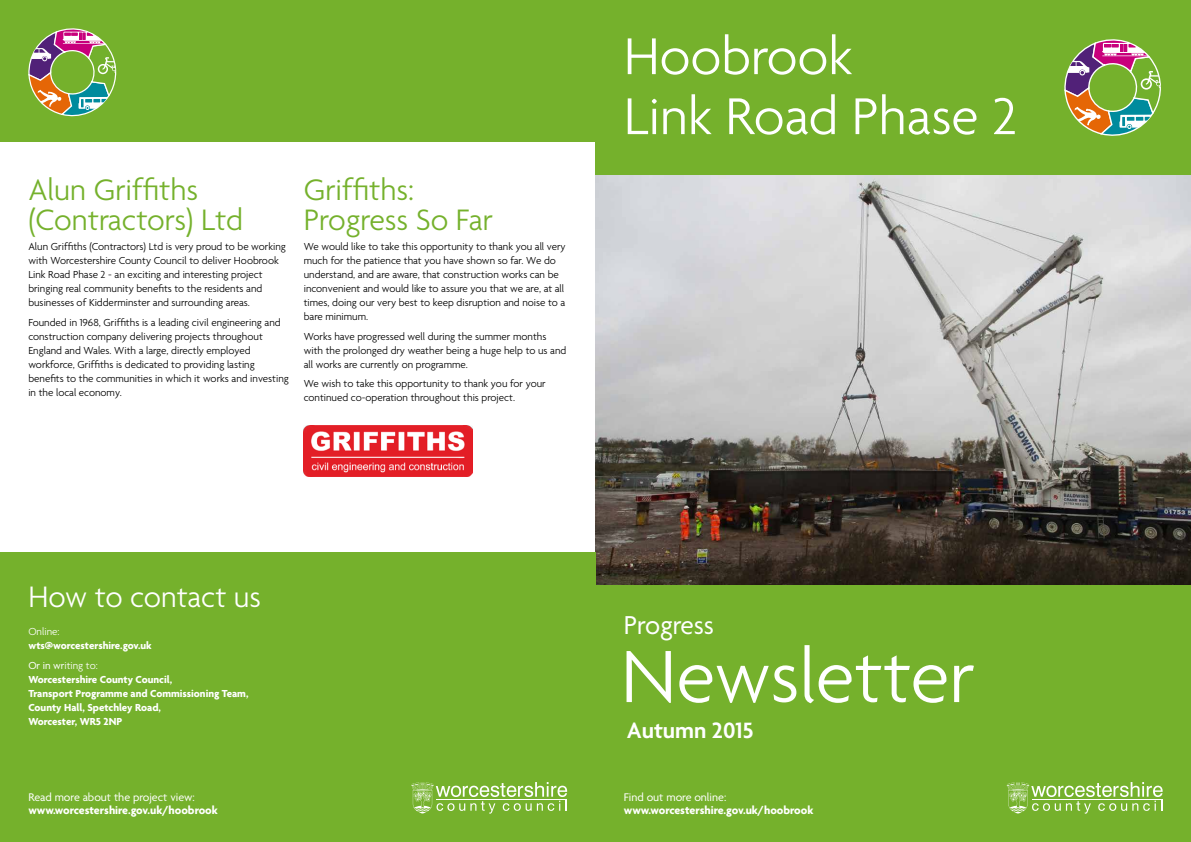
<style>
.page{position:relative;width:1191px;height:842px;background:#fff}
.page>*{position:absolute;margin:0;border:0;box-sizing:border-box;transform-origin:0 0}
.t1{font:300 80px "Agenda";color:#fff}
.t2{font:300 56px/60px "Agenda";color:#fff}
.t3{font:300 32px/30px "Agenda";color:#75b12c}
.t4{font:300 32px "Agenda";color:#fff}
.t5{font:28px "Agenda";color:#fff}
.t6{font:600 24px "Agenda";color:#fff}
.t7{font:700 12px "Agenda";color:#fff}
.t8{font:12px "Agenda";color:#fff}
.t9{font:300 11px/14px "Agenda";color:#000}
.t10{font:700 11px/14px "Agenda";color:#fff}
.t11{font:300 11px "Agenda";color:#fff}
.s1{font-weight:400}
.s2{font-weight:300}
</style>
<div class="page">
<div style="left:595px;top:0;width:596px;height:842px;background:#75b12c"></div>
<svg style="left:1006px;top:782px;width:156px;height:32px"></svg>
<img style="left:595px;top:176px;width:596px;height:409px">
<svg style="left:1064px;top:39px;width:97px;height:97px"></svg>
<div style="left:0;top:553px;width:595px;height:289px;background:#75b12c"></div>
<svg style="left:411px;top:782px;width:156px;height:32px"></svg>
<div style="left:0;top:0;width:595px;height:142px;background:#75b12c"></div>
<svg style="left:28px;top:28px;width:88px;height:88px"></svg>
<img style="left:304px;top:425px;width:168px;height:51px">
<h3 class="t3" style="left:28px;top:174px;width:216px">Alun Griffiths (Contractors) Ltd</h3>
<p class="t9" style="left:28px;top:239px;width:259px">Alun Griffiths (Contractors) Ltd is very proud to be working with Worcestershire County Council to deliver Hoobrook Link Road Phase 2 - an exciting and interesting project bringing real community benefits to the residents and businesses of Kidderminster and surrounding areas.</p>
<p class="t9" style="left:28px;top:315px;width:262px">Founded in 1968, Griffiths is a leading civil engineering and construction company delivering projects throughout England and Wales. With a large, directly employed workforce, Griffiths is dedicated to providing lasting benefits to the communities in which it works and investing in the local economy.</p>
<h3 class="t3" style="left:304px;top:174px;width:190px">Griffiths:<br>Progress So Far</h3>
<p class="t9" style="left:304px;top:239px;width:263px">We would like to take this opportunity to thank you all very much for the patience that you have shown so far. We do understand, and are aware, that construction works can be inconvenient and would like to assure you that we are, at all times, doing our very best to keep disruption and noise to a bare minimum.</p>
<p class="t9" style="left:304px;top:329px;width:264px">Works have progressed well during the summer months with the prolonged dry weather being a huge help to us and all works are currently on programme.</p>
<p class="t9" style="left:304px;top:377px;width:243px">We wish to take this opportunity to thank you for your continued co-operation throughout this project.</p>
<h2 class="t2" style="left:624px;top:25px;width:395px">Hoobrook<br>Link Road Phase 2</h2>
<h3 class="t4" style="left:28px;top:578px;width:234px">How to contact us</h3>
<p class="t11" style="left:28px;top:625px;width:33px">Online:</p>
<p class="t10" style="left:28px;top:636px;width:125px;line-height:19.7px">wts@worcestershire.gov.uk<br><span class="s1">Or in wr</span><span class="s2">iting to:</span></p>
<p class="t10" style="left:28px;top:672px;width:222px">Worcestershire County Council,<br>Transport Programme and Commissioning Team,<br>County Hall, Spetchley Road,<br>Worcester, WR5 2NP</p>
<p class="t8" style="left:28px;top:790px;width:168px">Read more about the project view:</p>
<p class="t7" style="left:28px;top:802px;width:191px">www.worcestershire.gov.uk/hoobrook</p>
<h3 class="t5" style="left:624px;top:608px;width:92px">Progress</h3>
<h1 class="t1" style="left:621px;top:629px;width:355px">Newsletter</h1>
<h3 class="t6" style="left:626px;top:716px;width:128px">Autumn 2015</h3>
<p class="t8" style="left:624px;top:790px;width:104px">Find out more online:</p>
<p class="t7" style="left:624px;top:802px;width:191px">www.worcestershire.gov.uk/hoobrook</p>
</div>
